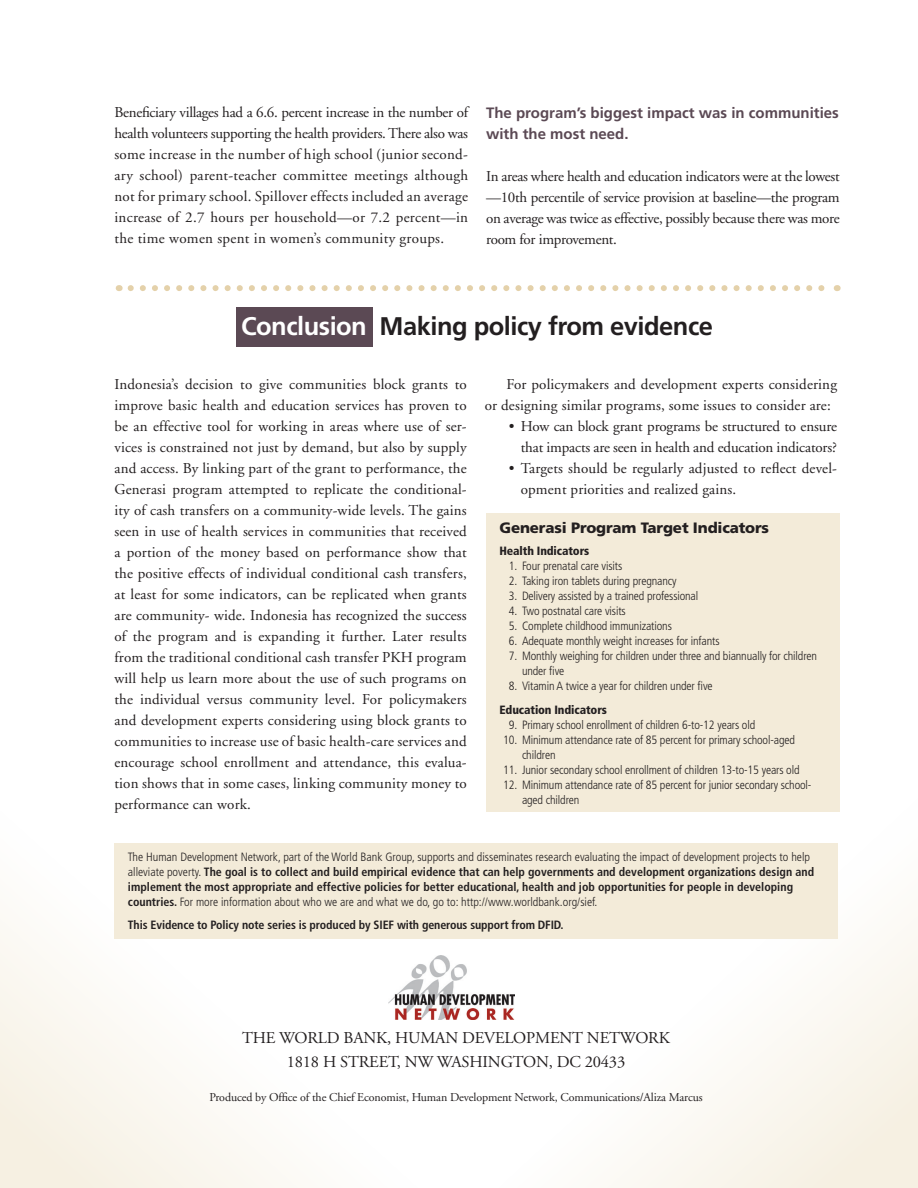
<style>
.page{position:relative;width:918px;height:1188px;background:#fff}
.page>*{position:absolute;margin:0;border:0;box-sizing:border-box;transform-origin:0 0}
.t1{font:700 25.5px "Frutiger";letter-spacing:-.02em;color:#231f20}
.t2{font:16.5px/24px "Adobe Garamond";letter-spacing:-.01em;color:#231f20;text-align:center}
.t3{font:15px/21px "Adobe Garamond";letter-spacing:.01em;color:#231f20;text-align:justify}
.t4{font:15px/21px "Adobe Garamond";letter-spacing:-.01em;color:#231f20;text-align:right}
.t5{font:700 15px/21px "Frutiger";color:#5b4954}
.t6{font:900 15px "Frutiger";letter-spacing:-.01em;color:#231f20}
.t7{font:300 condensed 12px/15px "Frutiger";letter-spacing:-.01em;color:#231f20}
.t8{font:700 condensed 12px/15px "Frutiger";color:#231f20}
.t9{font:12px "Adobe Garamond";letter-spacing:-.01em;color:#231f20}
.t10{font:900 condensed 12px "Frutiger";letter-spacing:-.01em;color:#231f20}
.s1{color:#fff}
.s2{font-weight:300}
</style>
<div class="page">
<svg style="left:484px;top:918px;width:434px;height:270px"></svg>
<svg style="left:0;top:921px;width:434px;height:267px"></svg>
<div style="left:236px;top:307px;width:137px;height:40px;background:#5b4954"></div>
<img style="left:389px;top:955px;width:125px;height:65px">
<svg style="left:131px;top:285px;width:694px;height:6px"></svg>
<div style="left:114px;top:843px;width:724px;height:95px;background:#f3ebd9"></div>
<div style="left:486px;top:514px;width:354px;height:298px;background:#f3ebd9"></div>
<p class="t3" style="left:114px;top:102px;width:355px">Beneficiary villages had a 6.6. percent increase in the number of health volunteers supporting the health providers. There also was some increase in the number of high school (junior second&shy;ary school) parent-teacher committee meetings although not for primary school. Spillover effects included an average increase of 2.7 hours per household—or 7.2 percent—in the time women spent in women’s community groups.</p>
<p class="t5" style="left:486px;top:102px;width:354px">The program’s biggest impact was in communities with the most need.</p>
<p class="t3" style="left:486px;top:166px;width:355px">In areas where health and education indicators were at the lowest —10th percentile of service provision at baseline—the program on average was twice as effective, possibly because there was more room for improvement.</p>
<h1 class="t1" style="left:241px;top:311px;width:473px"><span class="s1">Conclusion</span> Making policy from evidence</h1>
<p class="t3" style="left:114px;top:374px;width:354px">Indonesia’s decision to give communities block grants to improve basic health and education services has proven to be an effective tool for working in areas where use of ser&shy;vices is constrained not just by demand, but also by supply and access. By linking part of the grant to performance, the Generasi program attempted to replicate the conditional&shy;ity of cash transfers on a community-wide levels. The gains seen in use of health services in communities that received a portion of the money based on performance show that the positive effects of individual conditional cash transfers, at least for some indicators, can be replicated when grants are community- wide. Indonesia has recognized the success of the program and is expanding it further. Later results from the traditional conditional cash transfer PKH program will help us learn more about the use of such programs on the individual versus community level. For policymakers and development experts considering using block grants to communities to increase use of basic health-care services and encourage school enrollment and attendance, this evalua&shy;tion shows that in some cases, linking community money to performance can work.</p>
<p class="t3" style="left:485px;top:374px;width:354px;text-indent:22px">For policymakers and development experts considering or designing similar programs, some issues to consider are:</p>
<p class="t4" style="left:509px;top:416px;width:330px">• How can block grant programs be structured to ensure that impacts are seen in health and education indicators?</p>
<p class="t3" style="left:521px;top:458px;width:318px;text-indent:-12px">• Targets should be regularly adjusted to reflect devel&shy;opment priorities and realized gains.</p>
<p class="t6" style="left:500px;top:518px;width:271px">Generasi Program Target Indicators</p>
<p class="t10" style="left:500px;top:544px;width:91px">Health Indicators</p>
<p class="t7" style="left:509px;top:559px;width:115px">1. Four prenatal care visits</p>
<p class="t7" style="left:509px;top:574px;width:169px">2. Taking iron tablets during pregnancy</p>
<p class="t7" style="left:509px;top:589px;width:191px">3. Delivery assisted by a trained professional</p>
<p class="t7" style="left:509px;top:604px;width:118px">4. Two postnatal care visits</p>
<p class="t7" style="left:509px;top:619px;width:165px">5. Complete childhood immunizations</p>
<p class="t7" style="left:509px;top:634px;width:212px">6. Adequate monthly weight increases for infants</p>
<p class="t7" style="left:522px;top:649px;width:297px;text-indent:-13px">7. Monthly weighing for children under three and biannually for children under five</p>
<p class="t7" style="left:509px;top:679px;width:205px">8. Vitamin A twice a year for children under five</p>
<p class="t10" style="left:500px;top:703px;width:109px">Education Indicators</p>
<p class="t7" style="left:509px;top:718px;width:248px">9. Primary school enrollment of children 6-to-12 years old</p>
<p class="t7" style="left:522px;top:733px;width:274px;text-indent:-19px">10. Minimum attendance rate of 85 percent for primary school-aged children</p>
<p class="t7" style="left:503px;top:763px;width:298px">11. Junior secondary school enrollment of children 13-to-15 years old</p>
<p class="t7" style="left:522px;top:778px;width:291px;text-indent:-19px">12. Minimum attendance rate of 85 percent for junior secondary school&shy;aged children</p>
<p class="t8" style="left:128px;top:850px;width:688px"><span class="s2">The Human Development Network, part of the World Bank Group, supports and disseminates research evaluating the impact of development projects to help alleviate poverty.</span> The goal is to collect and build empirical evidence that can help governments and development organizations design and implement the most appropriate and effective policies for better educational, health and job opportunities for people in developing countries. <span class="s2">For more information about who we are and what we do, go to: http://www.worldbank.org/sief.</span></p>
<p class="t8" style="left:128px;top:917px;width:437px">This Evidence to Policy note series is produced by SIEF with generous support from DFID.</p>
<p class="t2" style="left:242px;top:1026px;width:429px">THE WORLD BANK, HUMAN DEVELOPMENT NETWORK<br>1818 H STREET, NW WASHINGTON, DC 20433</p>
<p class="t9" style="left:209px;top:1091px;width:495px">Produced by Office of the Chief Economist, Human Development Network, Communications/Aliza Marcus</p>
</div>
